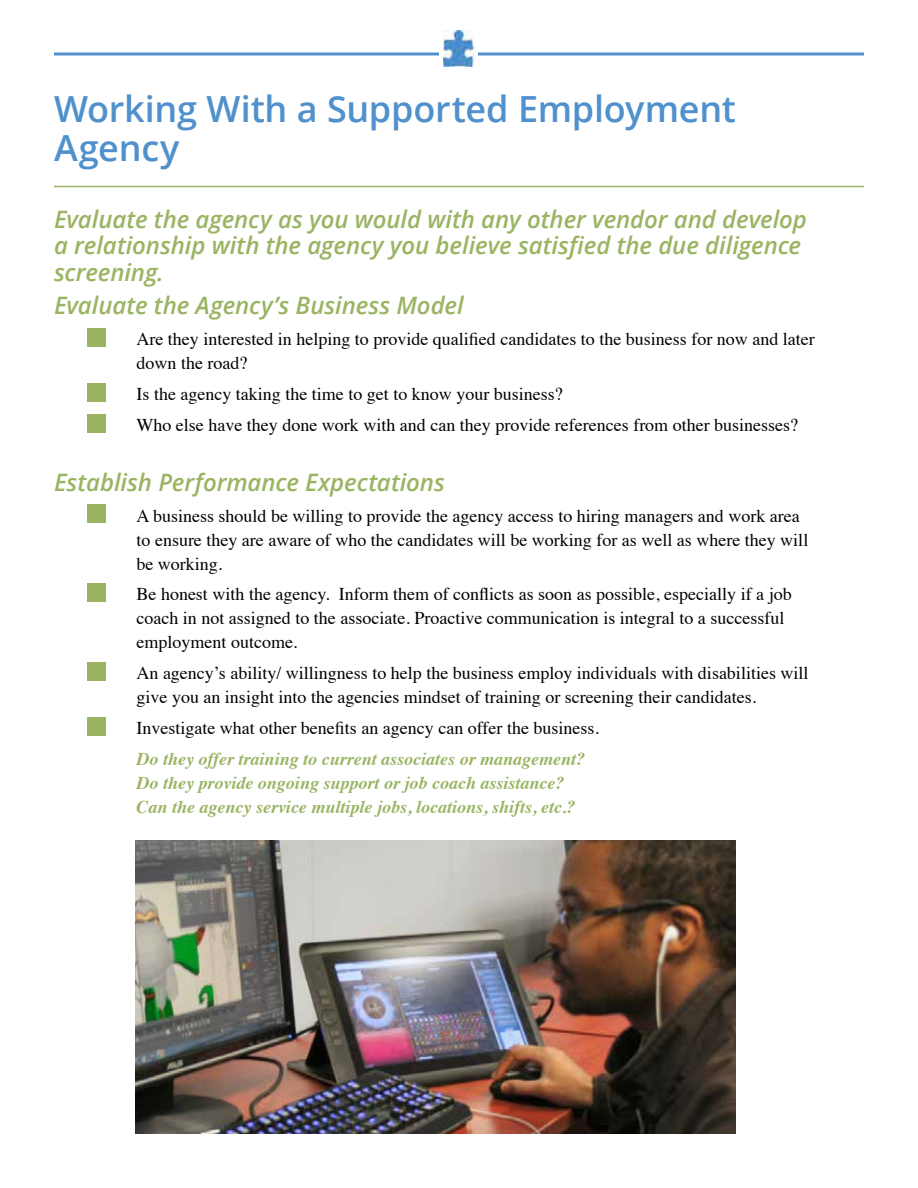
<style>
.page{position:relative;width:918px;height:1188px;background:#fff}
.page>*{position:absolute;margin:0;border:0;box-sizing:border-box;transform-origin:0 0}
.t1{font:600 36px/39px "Open Sans";letter-spacing:-.005em;color:#5091cd}
.t2{font:italic 600 24px/26.4px "Open Sans";letter-spacing:-.005em;color:#9ab462}
.t3{font:18px/24px "Times";color:#000}
.t4{font:italic 700 18px/24px "Times";color:#9ab462}
</style>
<div class="page">
<svg style="left:54px;top:52px;width:810px;height:4px;background:#7bacd9"></svg>
<div style="left:439px;top:25px;width:39px;height:47px;background:#fff"></div>
<img style="left:444px;top:30px;width:30px;height:36px">
<div style="left:88px;top:328px;width:18px;height:19px;background:#9ab462"></div>
<div style="left:88px;top:383px;width:18px;height:18px;background:#9ab462"></div>
<div style="left:88px;top:414px;width:18px;height:18px;background:#9ab462"></div>
<div style="left:88px;top:505px;width:18px;height:18px;background:#9ab462"></div>
<div style="left:88px;top:583px;width:18px;height:19px;background:#9ab462"></div>
<div style="left:88px;top:662px;width:18px;height:19px;background:#9ab462"></div>
<div style="left:88px;top:717px;width:18px;height:18px;background:#9ab462"></div>
<hr style="left:54px;top:186px;width:810px;height:1px;background:#9ab462">
<img style="left:135px;top:840px;width:600px;height:294px">
<h1 class="t1" style="left:54px;top:89px;width:684px">Working With a Supported Employment<br>Agency</h1>
<h2 class="t2" style="left:54px;top:206px;width:755px">Evaluate the agency as you would with any other vendor and develop a relationship with the agency you believe satisfied the due diligence screening.</h2>
<h2 class="t2" style="left:54px;top:292px;width:411px">Evaluate the Agency’s Business Model</h2>
<p class="t3" style="left:137px;top:326px;width:680px">Are they interested in helping to provide qualified candidates to the business for now and later down the road?</p>
<p class="t3" style="left:137px;top:377px;width:663px;line-height:30.8px">Is the agency taking the time to get to know your business?<br>Who else have they done work with and can they provide references from other businesses?</p>
<h2 class="t2" style="left:54px;top:468px;width:393px">Establish Performance Expectations</h2>
<p class="t3" style="left:137px;top:502px;width:673px">A business should be willing to provide the agency access to hiring managers and work area to ensure they are aware of who the candidates will be working for as well as where they will be working.</p>
<p class="t3" style="left:137px;top:581px;width:657px">Be honest with the agency. Inform them of conflicts as soon as possible, especially if a job coach in not assigned to the associate. Proactive communication is integral to a successful employment outcome.</p>
<p class="t3" style="left:137px;top:660px;width:674px">An agency’s ability/ willingness to help the business employ individuals with disabilities will give you an insight into the agencies mindset of training or screening their candidates.</p>
<p class="t3" style="left:137px;top:714px;width:464px">Investigate what other benefits an agency can offer the business.</p>
<p class="t4" style="left:137px;top:745px;width:450px">Do they offer training to current associates or management?<br>Do they provide ongoing support or job coach assistance?<br>Can the agency service multiple jobs, locations, shifts, etc.?</p>
</div>
